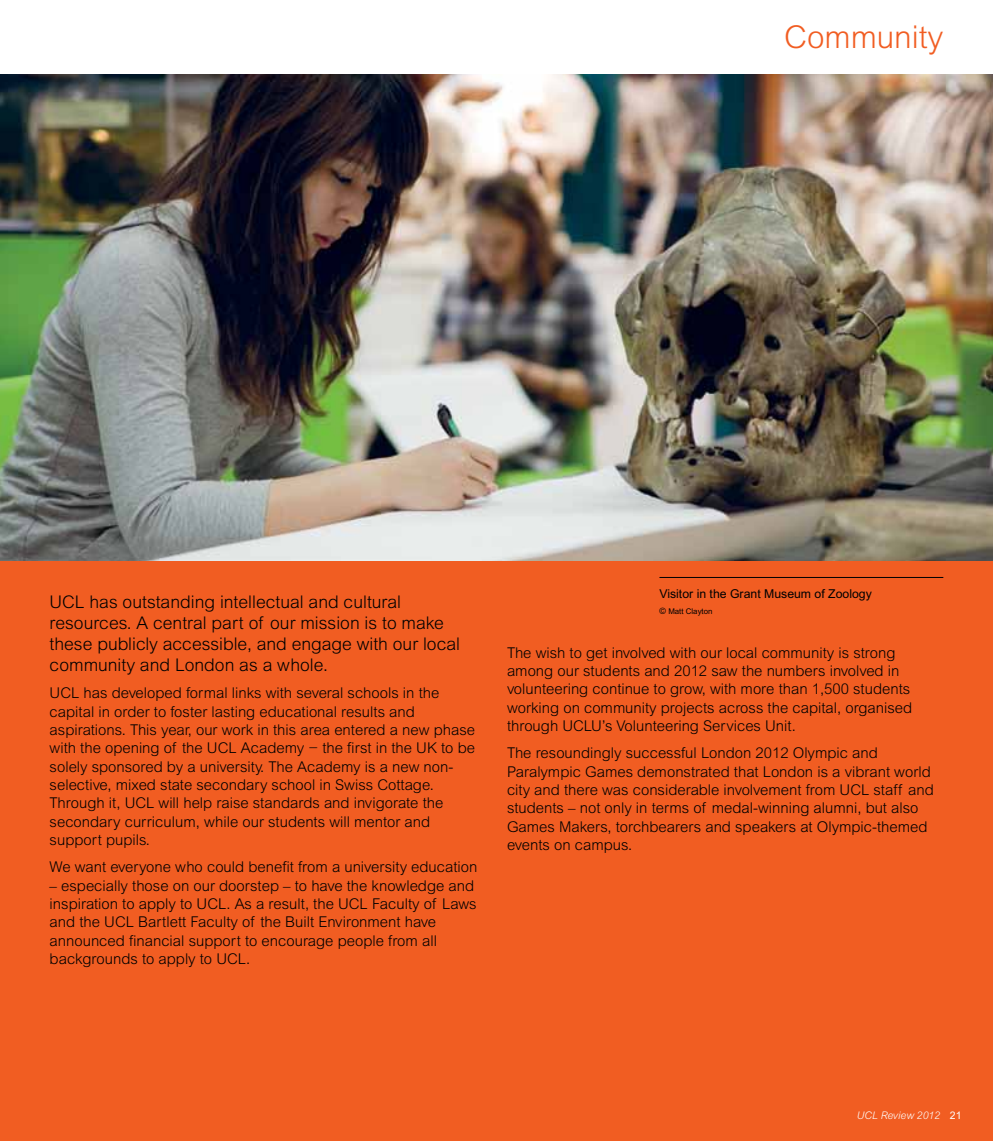
<style>
.page{position:relative;width:993px;height:1141px;background:#fff}
.page>*{position:absolute;margin:0;border:0;box-sizing:border-box;transform-origin:0 0}
.t1{font:300 31.5px "Arial MT Std";color:#f15d22}
.t2{font:300 17.5px/21px "Arial MT Std";color:#000}
.t3{font:300 14.88px/18.4px "Arial MT Std";color:#000}
.t4{font:12.25px "Arial MT Std";color:#000}
.t5{font:italic 300 10.5px "Arial MT Std";color:#fff}
.t6{font:7.88px "Arial MT Std";color:#000}
.s1{font-size:8.75px}
.s2{font-weight:400;font-style:normal}
</style>
<div class="page">
<div style="left:0;top:561px;width:992px;height:580px;background:#f15d22"></div>
<hr style="left:659px;top:577px;width:284px;height:1px;background:#000">
<img style="left:0;top:74px;width:992px;height:487px">
<img style="left:0;top:146px;width:1px;height:995px">
<h1 class="t1" style="left:784px;top:19px;width:160px">Community</h1>
<p class="t2" style="left:50px;top:591px;width:412px">UCL has outstanding intellectual and cultural resources. A central part of our mission is to make these publicly accessible, and engage with our local community and London as a whole.</p>
<p class="t3" style="left:50px;top:684px;width:427px">UCL has developed formal links with several schools in the capital in order to foster lasting educational results and aspirations. This year, our work in this area entered a new phase with the opening of the UCL Academy − the first in the UK to be solely sponsored by a university. The Academy is a new non&shy;selective, mixed state secondary school in Swiss Cottage.<br>Through it, UCL will help raise standards and invigorate the secondary curriculum, while our students will mentor and support pupils.</p>
<p class="t3" style="left:50px;top:858px;width:429px">We want everyone who could benefit from a university education</p>
<p class="t3" style="left:50px;top:876px;width:428px">– especially those on our doorstep – to have the knowledge and inspiration to apply to UCL. As a result, the UCL Faculty of Laws and the UCL Bartlett Faculty of the Built Environment have announced financial support to encourage people from all backgrounds to apply to UCL.</p>
<p class="t4" style="left:659px;top:586px;width:214px">Visitor in the Grant Museum of Zoology</p>
<p class="t6" style="left:659px;top:606px;width:55px"><span class="s1">©</span> Matt Clayton</p>
<p class="t3" style="left:507px;top:643px;width:406px">The wish to get involved with our local community is strong among our students and 2012 saw the numbers involved in volunteering continue to grow, with more than 1,500 students working on community projects across the capital, organised through UCLU’s Volunteering Services Unit.</p>
<p class="t3" style="left:507px;top:744px;width:428px">The resoundingly successful London 2012 Olympic and Paralympic Games demonstrated that London is a vibrant world city and there was considerable involvement from UCL staff and students – not only in terms of medal-winning alumni, but also Games Makers, torchbearers and speakers at Olympic-themed events on campus.</p>
<p class="t5" style="left:856px;top:1109px;width:106px">UCL Review 2012 <span class="s2">21</span></p>
</div>
